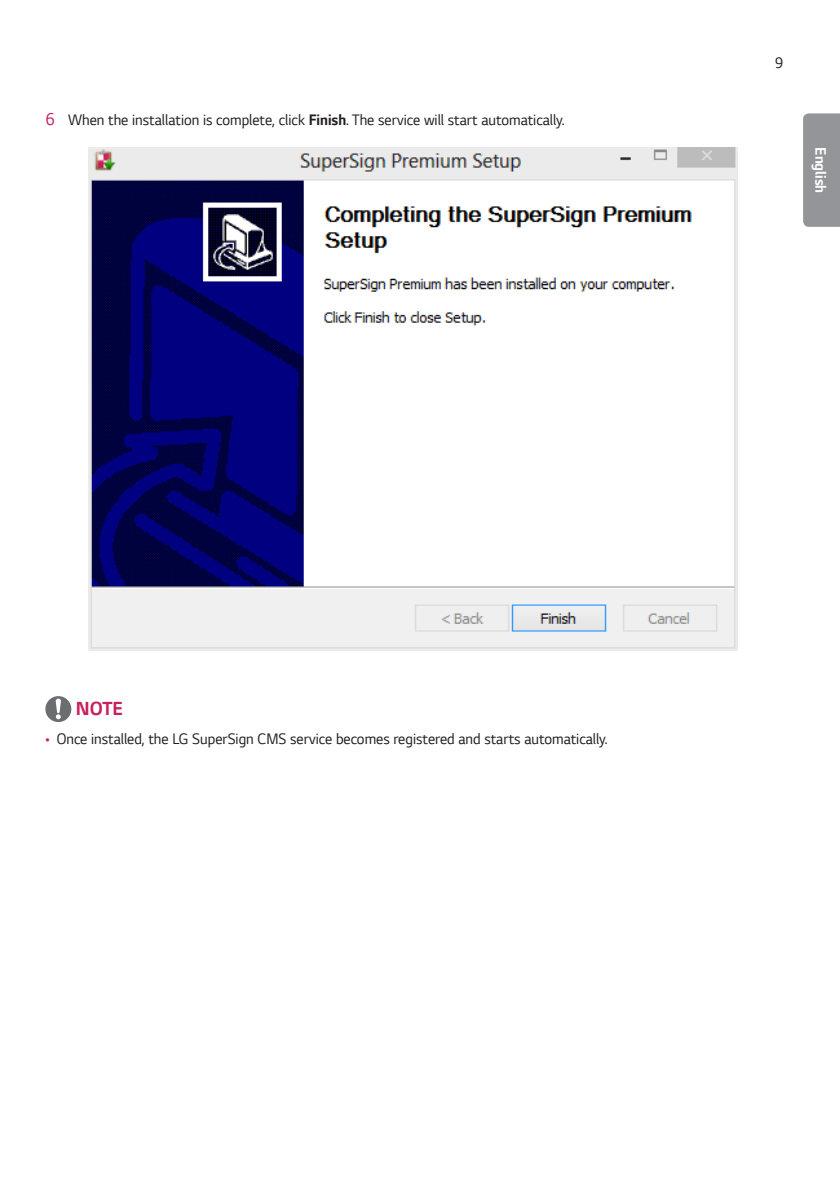
<style>
.page{position:relative;width:840px;height:1191px;background:#fff}
.page>*{position:absolute;margin:0;border:0;box-sizing:border-box;transform-origin:0 0}
.Warning{font:700 20px "LG Smart";color:#c8205d;scale:.95 1}
.t1{font:16px "LG Smart";color:#231f20;scale:.95 1}
.t2{font:700 16px "LG Smart";color:#fff;scale:.95 1}
.s1{font-size:18px;color:#c8205d}
.s2{font-weight:700}
.s3{color:#c8205d}
</style>
<div class="page">
<div style="left:803px;top:113px;width:36px;height:114px;background:#939598"></div>
<img style="left:89px;top:147px;width:648px;height:503px">
<svg style="left:45px;top:696px;width:26px;height:26px"></svg>
<p class="t1" style="left:45px;top:109px;width:547px"><span class="s1">6</span> When the installation is complete, click <span class="s2">Finish</span>. The service will start automatically.</p>
<p class="t1" style="left:774px;top:52px;width:11px">9</p>
<p class="t2" style="left:831px;top:147px;width:50px;rotate:90deg">English</p>
<p class="Warning" style="left:76px;top:695px;width:51px">NOTE</p>
<p class="t1" style="left:45px;top:727px;width:593px"><span class="s3">•</span> Once installed, the LG SuperSign CMS service becomes registered and starts automatically.</p>
</div>
